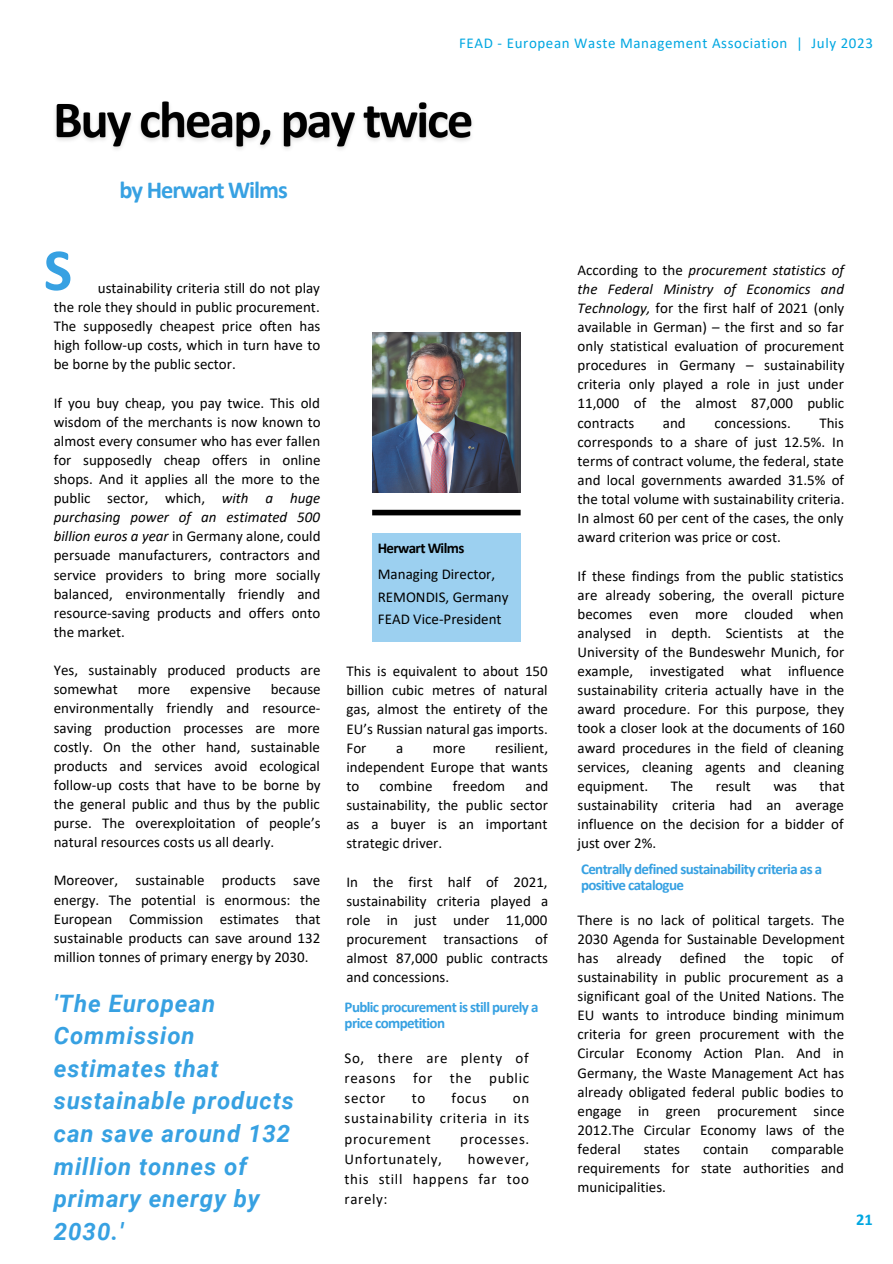
<style>
.page{position:relative;width:893px;height:1264px;background:#fff}
.page>*{position:absolute;margin:0;border:0;box-sizing:border-box;transform-origin:0 0}
.t1{font:700 60px "Calibri";color:#37a1e2}
.t2{font:700 24.45px "Calibri";letter-spacing:-.04em;color:#37a1e2}
.t3{font:italic 700 24px/32.5px "Roboto";letter-spacing:.04em;color:#37a1e2}
.t4{font:700 16.5px "Calibri";color:#00a7e1}
.t5{font:15px/19px "Calibri";color:#000;text-align:justify}
.t6{font:700 15px/15.8px "Calibri";letter-spacing:-.04em;color:#37a1e2}
.t7{font:15px "Calibri";letter-spacing:.04em;color:#00a7e1}
.t8{font:15px "Calibri";letter-spacing:.04em;color:#000}
.t9{font:700 15px "Calibri";letter-spacing:-.04em;color:#000}
.s1{font-style:italic}
</style>
<div class="page">
<div style="left:372px;top:510px;width:148px;height:5px;background:#000"></div>
<img style="left:373px;top:332px;width:147px;height:160px">
<div style="left:372px;top:533px;width:148px;height:108px;background:#9cd0f0"></div>
<img style="left:55px;top:101px;width:417px;height:49px">
<p class="t7" style="left:459px;top:37px;width:415px">FEAD - European Waste Management Association | July 2023</p>
<p class="t2" style="left:119px;top:180px;width:170px">by Herwart Wilms</p>
<p class="t1" style="left:44px;top:245px;width:30px">S</p>
<p class="t5" style="left:54px;top:279px;width:268px;text-indent:44px">ustainability criteria still do not play the role they should in public procurement.<br>The supposedly cheapest price often has high follow-up costs, which in turn have to be borne by the public sector.</p>
<p class="t5" style="left:54px;top:394px;width:268px">If you buy cheap, you pay twice. This old wisdom of the merchants is now known to almost every consumer who has ever fallen for supposedly cheap offers in online shops. And it applies all the more to the public sector, which, <span class="s1">with a huge purchasing power of an estimated 500 billion euros a year</span> in Germany alone, could persuade manufacturers, contractors and service providers to bring more socially balanced, environmentally friendly and resource-saving products and offers onto the market.</p>
<p class="t5" style="left:54px;top:662px;width:268px">Yes, sustainably produced products are somewhat</p>
<p class="t5" style="left:54px;top:681px;width:268px;text-indent:217px">because environmentally friendly and resource&shy;saving production processes are more costly. On the other hand, sustainable products and services avoid ecological follow-up costs that have to be borne by the general public and thus by the public purse. The overexploitation of people’s natural resources costs us all dearly.</p>
<p class="t5" style="left:54px;top:872px;width:268px">Moreover, sustainable products save energy. The potential is enormous: the European Commission estimates that sustainable products can save around 132 million tonnes of primary energy by 2030.</p>
<p class="t5" style="left:138px;top:681px;width:34px">more</p>
<p class="t5" style="left:190px;top:681px;width:62px">expensive</p>
<p class="t3" style="left:54px;top:987px;width:241px">'The European<br>Commission estimates that sustainable products can save around 132 million tonnes of primary energy by<br>2030.'</p>
<p class="t9" style="left:378px;top:541px;width:88px">Herwart Wilms</p>
<p class="t5" style="left:378px;top:566px;width:119px">Managing Director,</p>
<p class="t5" style="left:378px;top:588px;width:132px">REMONDIS, Germany</p>
<p class="t5" style="left:378px;top:611px;width:125px">FEAD Vice-President</p>
<p class="t5" style="left:346px;top:663px;width:203px">This is equivalent to about 150 billion cubic metres of natural gas, almost the entirety of the EU’s Russian natural gas imports.<br>For</p>
<p class="t5" style="left:346px;top:739px;width:203px;text-indent:149px">resilient, independent Europe that wants to</p>
<p class="t5" style="left:396px;top:739px;width:9px">a</p>
<p class="t5" style="left:433px;top:739px;width:34px">more</p>
<p class="t5" style="left:379px;top:777px;width:54px">combine</p>
<p class="t5" style="left:452px;top:777px;width:54px">freedom</p>
<p class="t5" style="left:346px;top:777px;width:203px;text-indent:179px">and sustainability, the public sector as a buyer is an important strategic driver.</p>
<p class="t5" style="left:346px;top:873px;width:203px">In the first half of 2021, sustainability criteria played a role in just under 11,000 procurement transactions of almost 87,000 public contracts and concessions.</p>
<p class="t6" style="left:344px;top:1000px;width:195px">Public procurement is still purely a price competition</p>
<p class="t5" style="left:344px;top:1048px;width:186px;line-height:20.2px">So, there are plenty of reasons for the public sector</p>
<p class="t5" style="left:412px;top:1089px;width:15px">to</p>
<p class="t5" style="left:451px;top:1089px;width:36px">focus</p>
<p class="t5" style="left:344px;top:1089px;width:186px;line-height:20.2px;text-indent:168px">on sustainability criteria in its procurement</p>
<p class="t8" style="left:460px;top:1132px;width:70px">processes.</p>
<p class="t8" style="left:344px;top:1152px;width:99px">Unfortunately,</p>
<p class="t5" style="left:344px;top:1149px;width:186px;line-height:20.2px;text-indent:123px">however, this still happens far too rarely:</p>
<p class="t5" style="left:577px;top:261px;width:268px">According to the <span class="s1">procurement statistics of the Federal Ministry of Economics and Technology,</span> for the first half of 2021 (only available in German) – the first and so far only statistical evaluation of procurement procedures in Germany – sustainability criteria only played a role in just under 11,000 of the almost 87,000 public contracts</p>
<p class="t5" style="left:577px;top:414px;width:268px;text-indent:242px">This corresponds to a share of just 12.5%. In terms of contract volume, the federal, state and local governments awarded 31.5% of the total volume with sustainability criteria.<br>In almost 60 per cent of the cases, the only award criterion was price or cost.</p>
<p class="t5" style="left:577px;top:567px;width:268px">If these findings from the public statistics are already sobering, the overall picture becomes even more clouded when analysed in depth. Scientists at the University of the Bundeswehr Munich, for example, investigated what influence sustainability criteria actually have in the award procedure. For this purpose, they took a closer look at the documents of 160 award procedures in the field of cleaning services, cleaning agents and cleaning equipment.</p>
<p class="t5" style="left:663px;top:414px;width:24px">and</p>
<p class="t5" style="left:714px;top:414px;width:78px">concessions.</p>
<p class="t5" style="left:577px;top:777px;width:268px;text-indent:242px">that sustainability criteria had an average influence on the decision for a bidder of just over 2%.</p>
<p class="t5" style="left:670px;top:777px;width:24px">The</p>
<p class="t5" style="left:715px;top:777px;width:36px">result</p>
<p class="t5" style="left:773px;top:777px;width:25px">was</p>
<p class="t6" style="left:581px;top:862px;width:243px">Centrally defined sustainability criteria as a positive catalogue</p>
<p class="t5" style="left:577px;top:911px;width:268px">There is no lack of political targets. The 2030 Agenda for Sustainable Development has already defined the topic of sustainability in public procurement as a significant goal of the United Nations. The EU wants to introduce binding minimum criteria for green procurement with the Circular Economy Action Plan. And in Germany, the Waste Management Act has already obligated federal public bodies to engage in green procurement since 2012.The Circular Economy laws of the federal</p>
<p class="t5" style="left:577px;top:1140px;width:268px;text-indent:194px">comparable requirements for state authorities and municipalities.</p>
<p class="t5" style="left:643px;top:1140px;width:38px">states</p>
<p class="t5" style="left:703px;top:1140px;width:47px">contain</p>
<p class="t4" style="left:856px;top:1212px;width:18px">21</p>
</div>
